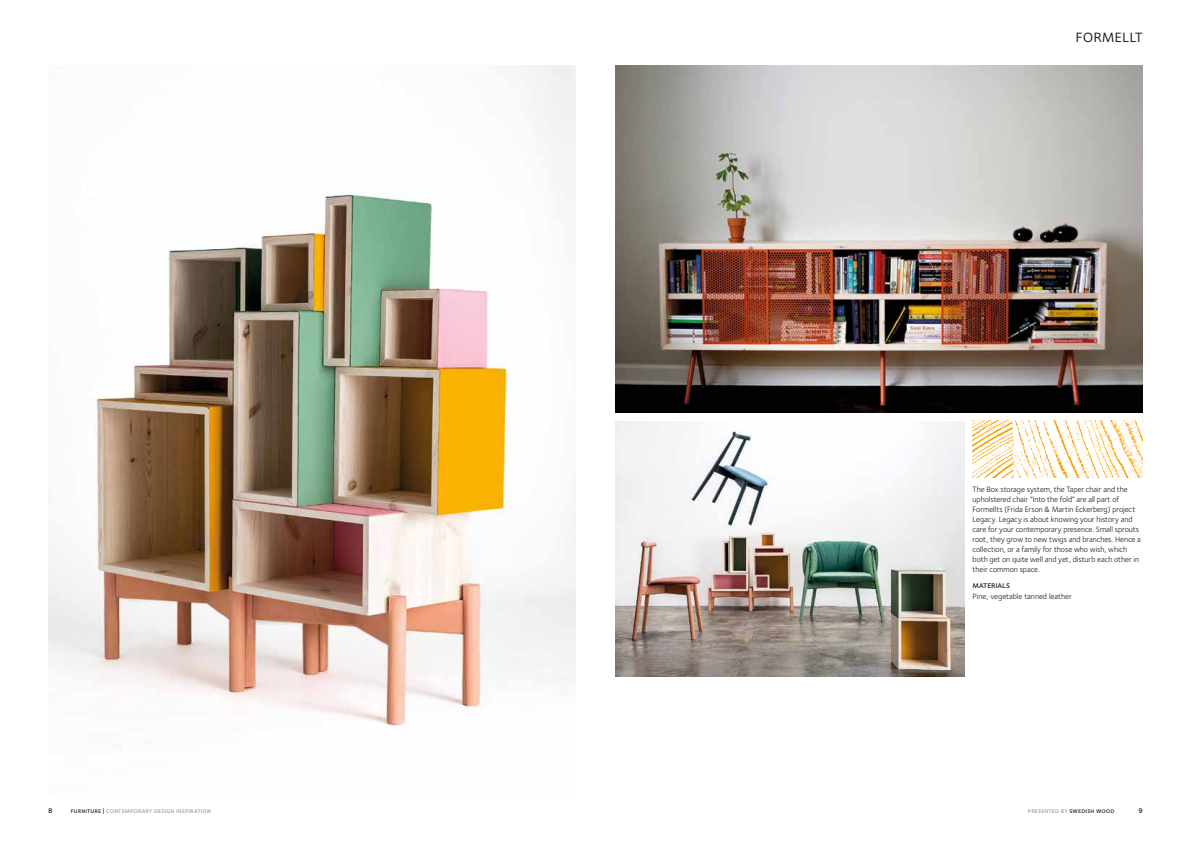
<style>
.page{position:relative;width:1191px;height:842px;background:#fff}
.page>*{position:absolute;margin:0;border:0;box-sizing:border-box;transform-origin:0 0}
.t1{font:18px "Foundry Sterling Book Expert";color:#1d1914}
.t2{font:9px "Foundry Sterling Medium Expert";letter-spacing:-.005em;color:#1d1914}
.t3{font:8px/10px "Foundry Sterling Book OSF";letter-spacing:-.005em;color:#1d1914}
.t4{font:7px "Foundry Sterling Medium Expert";letter-spacing:.02em;color:#9a9a90}
.t5{font:600 7px "Foundry Sterling";color:#1d1914}
.s1{color:#1d1914}
</style>
<div class="page">
<img style="left:972px;top:421px;width:170px;height:57px">
<img style="left:615px;top:65px;width:527px;height:347px">
<img style="left:48px;top:65px;width:527px;height:662px">
<img style="left:615px;top:421px;width:349px;height:255px">
<h1 class="t1" style="left:1075px;top:23px;width:69px">formellt</h1>
<p class="t3" style="left:972px;top:484px;width:170px">The Box storage system, the Taper chair and the upholstered chair “Into the fold” are all part of Formellts (Frida Erson &amp; Martin Eckerberg) project Legacy. Legacy is about knowing your history and care for your contemporary presence. Small sprouts root, they grow to new twigs and branches. Hence a collection, or a family for those who wish, which both get on quite well and yet, disturb each other in their common space.</p>
<p class="t2" style="left:972px;top:578px;width:39px">materials</p>
<p class="t3" style="left:972px;top:591px;width:101px">Pine, vegetable tanned leather</p>
<p class="t5" style="left:48px;top:806px;width:6px">8</p>
<p class="t4" style="left:71px;top:806px;width:141px"><span class="s1">furniture |</span> contemporary design inspiration</p>
<p class="t4" style="left:1028px;top:806px;width:88px">presented by <span class="s1">swedish wood</span></p>
<p class="t5" style="left:1138px;top:806px;width:6px">9</p>
</div>
